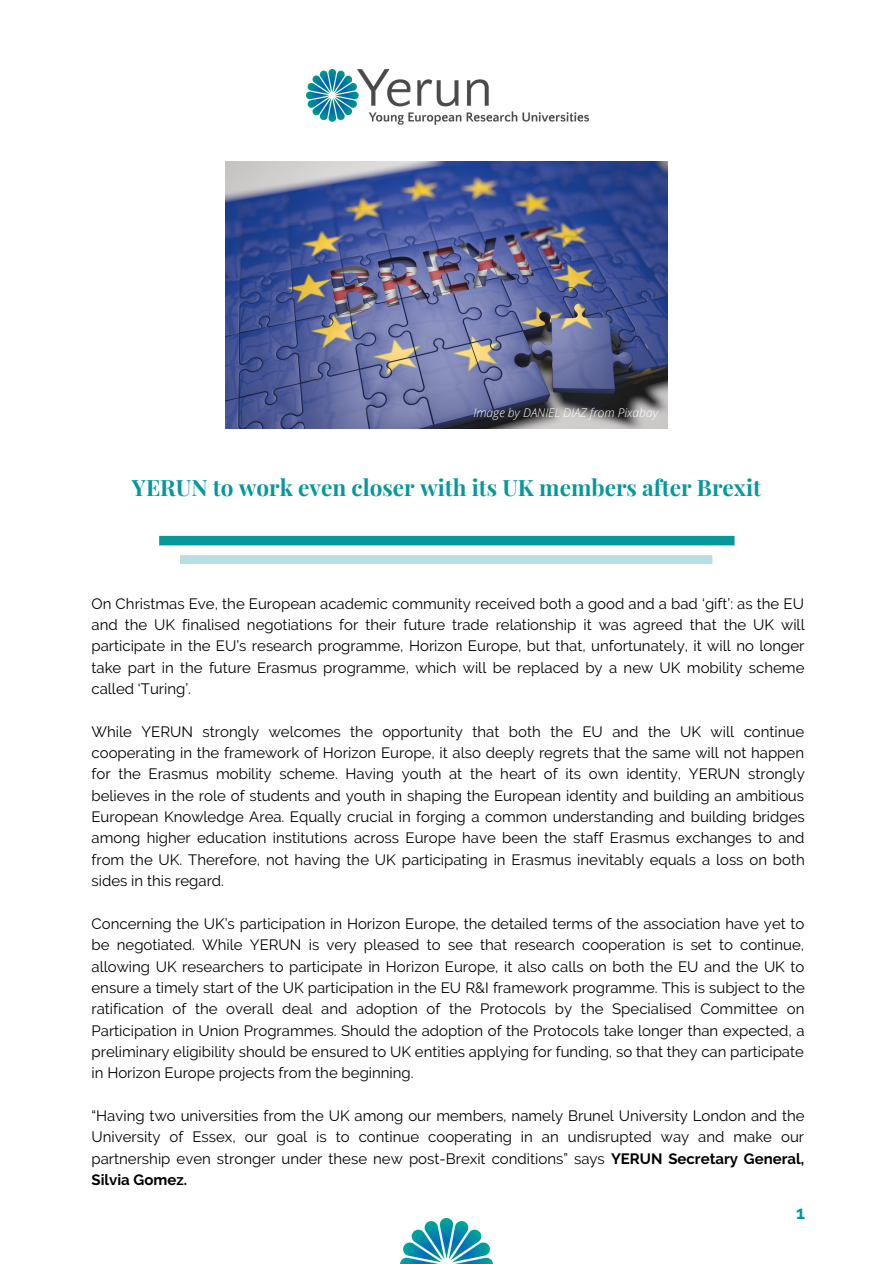
<style>
.page{position:relative;width:894px;height:1264px;background:#fff}
.page>*{position:absolute;margin:0;border:0;box-sizing:border-box;transform-origin:0 0}
.t1{font:700 22.5px "Playfair Display";color:#07989a}
.t2{font:700 18px "Raleway";color:#03989c}
.t3{font:15px/21.3px "Raleway";color:#000;text-align:justify}
.t4{font:italic 300 12px "Open Sans";color:#fff}
.s1{font-weight:700}
</style>
<div class="page">
<svg style="left:180px;top:555px;width:532px;height:9px;background:#b7dee3"></svg>
<div style="left:159px;top:536px;width:575px;height:9px;background:#07989a"></div>
<img style="left:306px;top:69px;width:282px;height:56px">
<img style="left:400px;top:1218px;width:92px;height:45px">
<img style="left:226px;top:161px;width:441px;height:267px">
<p class="t4" style="left:473px;top:404px;width:186px">Image by DANIEL DIAZ from Pixabay</p>
<p class="t1" style="left:132px;top:472px;width:630px">YERUN to work even closer with its UK members after Brexit</p>
<p class="t3" style="left:91px;top:592px;width:714px">On Christmas Eve, the European academic community received both a good and a bad ‘gift’: as the EU and the UK finalised negotiations for their future trade relationship it was agreed that the UK will participate in the EU’s research programme, Horizon Europe, but that, unfortunately, it will no longer take part in the future Erasmus programme, which will be replaced by a new UK mobility scheme called ‘Turing’.</p>
<p class="t3" style="left:91px;top:720px;width:714px">While YERUN strongly welcomes the opportunity that both the EU and the UK will continue cooperating in the framework of Horizon Europe, it also deeply regrets that the same will not happen for the Erasmus mobility scheme. Having youth at the heart of its own identity, YERUN strongly believes in the role of students and youth in shaping the European identity and building an ambitious European Knowledge Area. Equally crucial in forging a common understanding and building bridges among higher education institutions across Europe have been the staff Erasmus exchanges to and from the UK. Therefore, not having the UK participating in Erasmus inevitably equals a loss on both sides in this regard.</p>
<p class="t3" style="left:91px;top:912px;width:714px">Concerning the UK’s participation in Horizon Europe, the detailed terms of the association have yet to be negotiated. While YERUN is very pleased to see that research cooperation is set to continue, allowing UK researchers to participate in Horizon Europe, it also calls on both the EU and the UK to ensure a timely start of the UK participation in the EU R&amp;I framework programme. This is subject to the ratification of the overall deal and adoption of the Protocols by the Specialised Committee on Participation in Union Programmes. Should the adoption of the Protocols take longer than expected, a preliminary eligibility should be ensured to UK entities applying for funding, so that they can participate in Horizon Europe projects from the beginning.</p>
<p class="t3" style="left:91px;top:1104px;width:714px">“Having two universities from the UK among our members, namely Brunel University London and the University of Essex, our goal is to continue cooperating in an undisrupted way and make our partnership even stronger under these new post-Brexit conditions” says <span class="s1">YERUN Secretary General, Silvia Gomez.</span></p>
<p class="t2" style="left:795px;top:1201px;width:10px">1</p>
</div>
